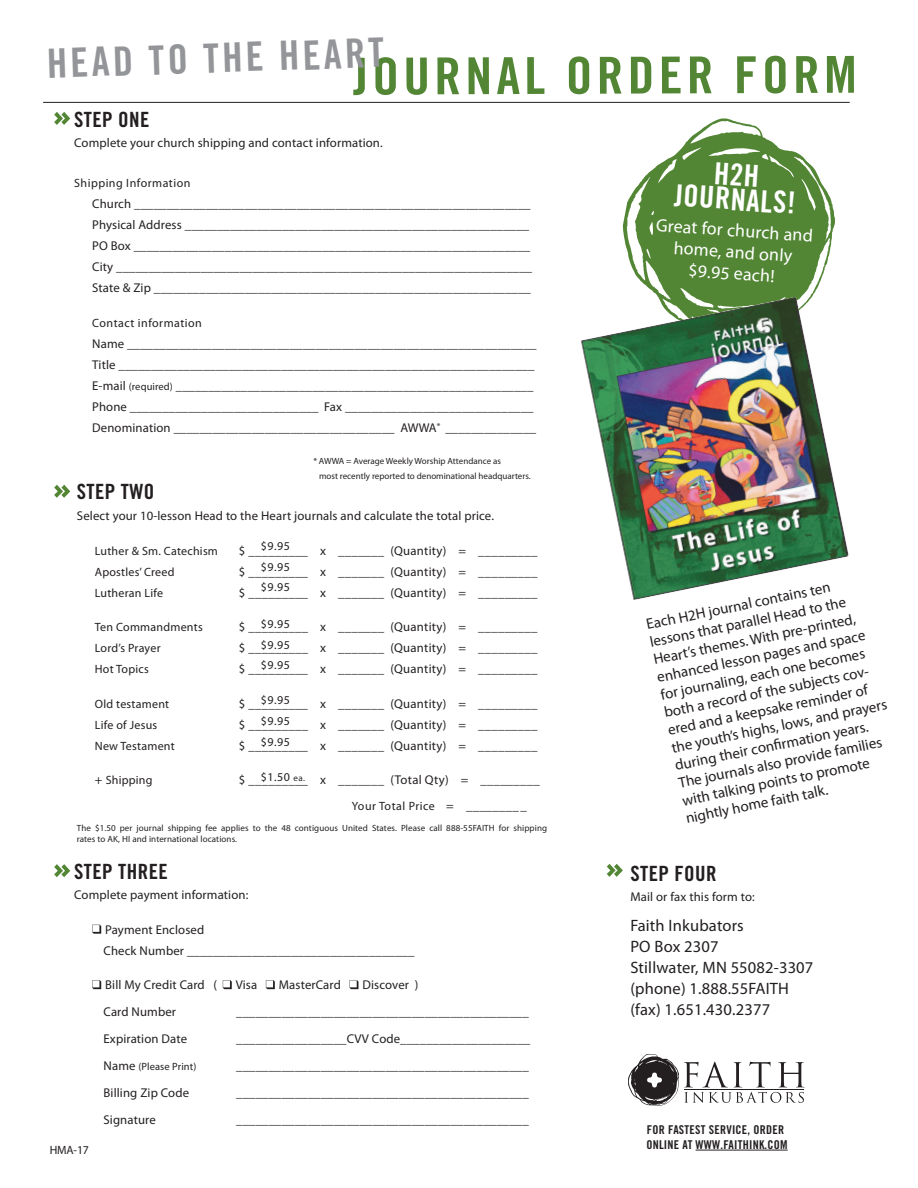
<style>
.page{position:relative;width:918px;height:1188px;background:#fff}
.page>*{position:absolute;margin:0;border:0;box-sizing:border-box;transform-origin:0 0}
.t1{font:51px "Trade Gothic LT Std Bd Cn 20";letter-spacing:.075em;color:#528634;scale:1.05 1}
.t2{font:40.5px "Trade Gothic LT Std Bd Cn 20";color:#939598}
.t3{font:30.3px/24.6px "Trade Gothic LT Std Bd Cn 20";color:#fff}
.t4{font:21px "Trade Gothic LT Std Bd Cn 20";letter-spacing:.02em;color:#231f20}
.t5{font:18px/21.6px "Myriad Pro";color:#fff;text-align:center}
.t6{font:16.5px/21px "Myriad Pro";letter-spacing:.01em;color:#231f20}
.t7{font:15px/18px "Myriad Pro";color:#231f20}
.t8{font:12.75px/21px "Myriad Pro";letter-spacing:.01em;color:#231f20}
.t9{font:12.15px "Trade Gothic LT Std Bd Cn 20";letter-spacing:.02em;color:#231f20}
.t10{font:12px/20.5px "Myriad Pro";letter-spacing:.02em;color:#231f20;text-align:justify}
.t11{font:12px "Myriad Pro";letter-spacing:.04em;color:#231f20}
.t12{font:10.5px "Myriad Pro";letter-spacing:.01em;color:#231f20}
.t13{font:9px/14.4px "Myriad Pro";letter-spacing:.005em;color:#231f20}
.s1{font-size:10.5px}
.s2{font-size:12.75px}
.s3{font-size:9px}
</style>
<div class="page">
<hr style="left:43px;top:102px;width:807px;height:1px;background:#231f20">
<svg style="left:54px;top:112px;width:16px;height:13px"></svg>
<svg style="left:54px;top:485px;width:16px;height:13px"></svg>
<svg style="left:92px;top:925px;width:9px;height:9px"></svg>
<svg style="left:92px;top:980px;width:9px;height:9px"></svg>
<svg style="left:223px;top:980px;width:9px;height:9px"></svg>
<svg style="left:266px;top:980px;width:9px;height:9px"></svg>
<svg style="left:350px;top:980px;width:8px;height:9px"></svg>
<svg style="left:628px;top:1054px;width:177px;height:52px"></svg>
<hr style="left:684px;top:1089px;width:120px;height:1px;background:#231f20">
<svg style="left:607px;top:864px;width:16px;height:13px"></svg>
<svg style="left:54px;top:864px;width:16px;height:13px"></svg>
<hr style="left:696px;top:1150px;width:92px;height:1px;background:#231f20">
<svg style="left:623px;top:118px;width:212px;height:169px;fill:#528634"></svg>
<div style="left:693px;top:183px;width:84px;height:84px;background:#528634"></div>
<div style="left:806px;top:253px;width:7px;height:17px;background:#528634"></div>
<div style="left:801px;top:256px;width:7px;height:17px;background:#528634"></div>
<img style="left:581px;top:287px;width:268px;height:313px">
<svg style="left:789px;top:192px;width:5px;height:22px"></svg>
<h2 class="t2" style="left:46px;top:39px;width:339px;rotate:-2deg">HEAD TO TH E HEART</h2>
<h1 class="t1" style="left:353px;top:45px;width:46px">JOUR</h1>
<h1 class="t1" style="left:465px;top:45px;width:124px">NAL ORDER</h1>
<h1 class="t1" style="left:734px;top:44px;width:119px">FORM</h1>
<h3 class="t4" style="left:74px;top:107px;width:75px">STEP ONE</h3>
<p class="t8" style="left:74px;top:132px;width:310px">Complete your church shipping and contact information.</p>
<p class="t11" style="left:74px;top:176px;width:118px">Shipping Information</p>
<p class="t8" style="left:92px;top:193px;width:442px">Church _____________________________________________________________ Physical Address _____________________________________________________ PO Box _____________________________________________________________ City ________________________________________________________________ State &amp; Zip __________________________________________________________</p>
<p class="t11" style="left:92px;top:315px;width:111px">Contact information</p>
<p class="t8" style="left:92px;top:333px;width:446px">Name _______________________________________________________________ Title ________________________________________________________________ E-mail <span class="s1">(required)</span> _______________________________________________________ Phone _____________________________ Fax _____________________________ Denomination __________________________________ AWWA<sup>*</sup> ______________</p>
<p class="t13" style="left:319px;top:454px;width:213px;text-indent:-6px">* AWWA = Average Weekly Worship Attendance as<br>most recently reported to denominational headquarters.</p>
<h3 class="t4" style="left:77px;top:479px;width:77px">STEP TWO</h3>
<p class="t8" style="left:77px;top:505px;width:419px">Select your 10-lesson Head to the Heart journals and calculate the total price.</p>
<p class="t10" style="left:95px;top:540px;width:125px">Luther &amp; Sm. Catechism</p>
<p class="t8" style="left:239px;top:540px;width:300px">$ _________ x _______ (Quantity) = _________</p>
<p class="t10" style="left:95px;top:561px;width:81px">Apostles’ Creed</p>
<p class="t8" style="left:239px;top:561px;width:300px">$ _________ x _______ (Quantity) = _________</p>
<p class="t10" style="left:95px;top:582px;width:70px">Lutheran Life</p>
<p class="t8" style="left:239px;top:582px;width:300px">$ _________ x _______ (Quantity) = _________</p>
<p class="t10" style="left:95px;top:617px;width:109px">Ten Commandments</p>
<p class="t8" style="left:239px;top:616px;width:300px">$ _________ x _______ (Quantity) = _________</p>
<p class="t10" style="left:95px;top:638px;width:67px">Lord’s Prayer</p>
<p class="t8" style="left:239px;top:637px;width:300px">$ _________ x _______ (Quantity) = _________</p>
<p class="t10" style="left:95px;top:659px;width:56px">Hot Topics</p>
<p class="t8" style="left:239px;top:658px;width:300px">$ _________ x _______ (Quantity) = _________</p>
<p class="t10" style="left:95px;top:693px;width:76px">Old testament</p>
<p class="t8" style="left:239px;top:693px;width:300px">$ _________ x _______ (Quantity) = _________</p>
<p class="t10" style="left:95px;top:714px;width:64px">Life of Jesus</p>
<p class="t8" style="left:239px;top:714px;width:300px">$ _________ x _______ (Quantity) = _________</p>
<p class="t10" style="left:95px;top:735px;width:81px">New Testament</p>
<p class="t8" style="left:239px;top:735px;width:300px">$ _________ x _______ (Quantity) = _________</p>
<p class="t10" style="left:95px;top:770px;width:59px"><span class="s2">+</span> Shipping</p>
<p class="t8" style="left:239px;top:769px;width:303px">$ _________ x _______ (Total Qty) = _________</p>
<p class="t11" style="left:352px;top:798px;width:176px">Your Total Price <span class="s2">= _________</span></p>
<p class="t10" style="left:261px;top:535px;width:31px">$9.95 $9.95 $9.95</p>
<p class="t10" style="left:261px;top:613px;width:31px">$9.95 $9.95 $9.95</p>
<p class="t10" style="left:261px;top:689px;width:31px;line-height:21.3px">$9.95 $9.95 $9.95</p>
<p class="t10" style="left:261px;top:766px;width:45px">$1.50 <span class="s3">ea.</span></p>
<p class="t13" style="left:77px;top:822px;width:472px;line-height:10.8px">The $1.50 per journal shipping fee applies to the 48 contiguous United States. Please call 888-55FAITH for shipping rates to AK, HI and international locations.</p>
<h3 class="t4" style="left:74px;top:859px;width:74px">STEP THREE</h3>
<p class="t8" style="left:74px;top:884px;width:176px">Complete payment information:</p>
<p class="t8" style="left:104px;top:919px;width:312px">Payment Enclosed<br>Check Number ___________________________________</p>
<p class="t8" style="left:105px;top:974px;width:113px">Bill My Credit Card (</p>
<p class="t8" style="left:236px;top:974px;width:23px">Visa</p>
<p class="t8" style="left:279px;top:974px;width:64px">MasterCard</p>
<p class="t8" style="left:362px;top:974px;width:57px">Discover )</p>
<p class="t8" style="left:104px;top:1001px;width:74px">Card Number</p>
<p class="t8" style="left:236px;top:1001px;width:294px">_____________________________________________</p>
<p class="t8" style="left:104px;top:1028px;width:85px">Expiration Date</p>
<p class="t8" style="left:236px;top:1028px;width:296px">_________________CVV Code____________________</p>
<p class="t12" style="left:104px;top:1060px;width:94px"><span class="s2">Name</span> (Please Print)</p>
<p class="t8" style="left:236px;top:1055px;width:294px">_____________________________________________</p>
<p class="t8" style="left:104px;top:1082px;width:87px">Billing Zip Code</p>
<p class="t8" style="left:236px;top:1082px;width:294px">_____________________________________________</p>
<p class="t8" style="left:104px;top:1109px;width:54px">Signature</p>
<p class="t8" style="left:236px;top:1109px;width:294px">_____________________________________________</p>
<p class="t10" style="left:50px;top:1139px;width:41px">HMA-17</p>
<h3 class="t3" style="left:677px;top:158px;width:85px;text-indent:38px;rotate:4deg">H2H<br>JOURNALS</h3>
<h3 class="t5" style="left:657px;top:214px;width:159px;rotate:4deg">Great for church and home, and only $9.95 each!</h3>
<p class="t7" style="left:643px;top:616px;width:222px;rotate:-12deg">Each H2H journal contains ten lessons that parallel Head to the<br>Heart’s themes. With pre-printed, enhanced lesson pages and space for journaling, each one becomes both a record of the subjects cov&shy;ered and a keepsake reminder of the youth’s highs, lows, and prayers during their confi rmation years.<br>The journals also provide families with talking points to promote nightly home faith talk.</p>
<h3 class="t4" style="left:630px;top:861px;width:65px">STEP FOUR</h3>
<p class="t8" style="left:630px;top:886px;width:126px">Mail or fax this form to:</p>
<p class="t6" style="left:630px;top:914px;width:185px">Faith Inkubators<br>PO Box 2307<br>Stillwater, MN 55082-3307 (phone) 1.888.55FAITH (fax) 1.651.430.2377</p>
<p class="t9" style="left:647px;top:1123px;width:28px">FOR FAST</p>
<p class="t9" style="left:690px;top:1123px;width:96px">EST SERVICE, ORDER</p>
<p class="t9" style="left:646px;top:1137px;width:13px">ONLIN</p>
<p class="t9" style="left:674px;top:1137px;width:31px">E AT WWW</p>
<p class="t9" style="left:720px;top:1137px;width:9px">.FAITHIN</p>
<p class="t9" style="left:759px;top:1137px;width:29px">K.COM</p>
</div>
